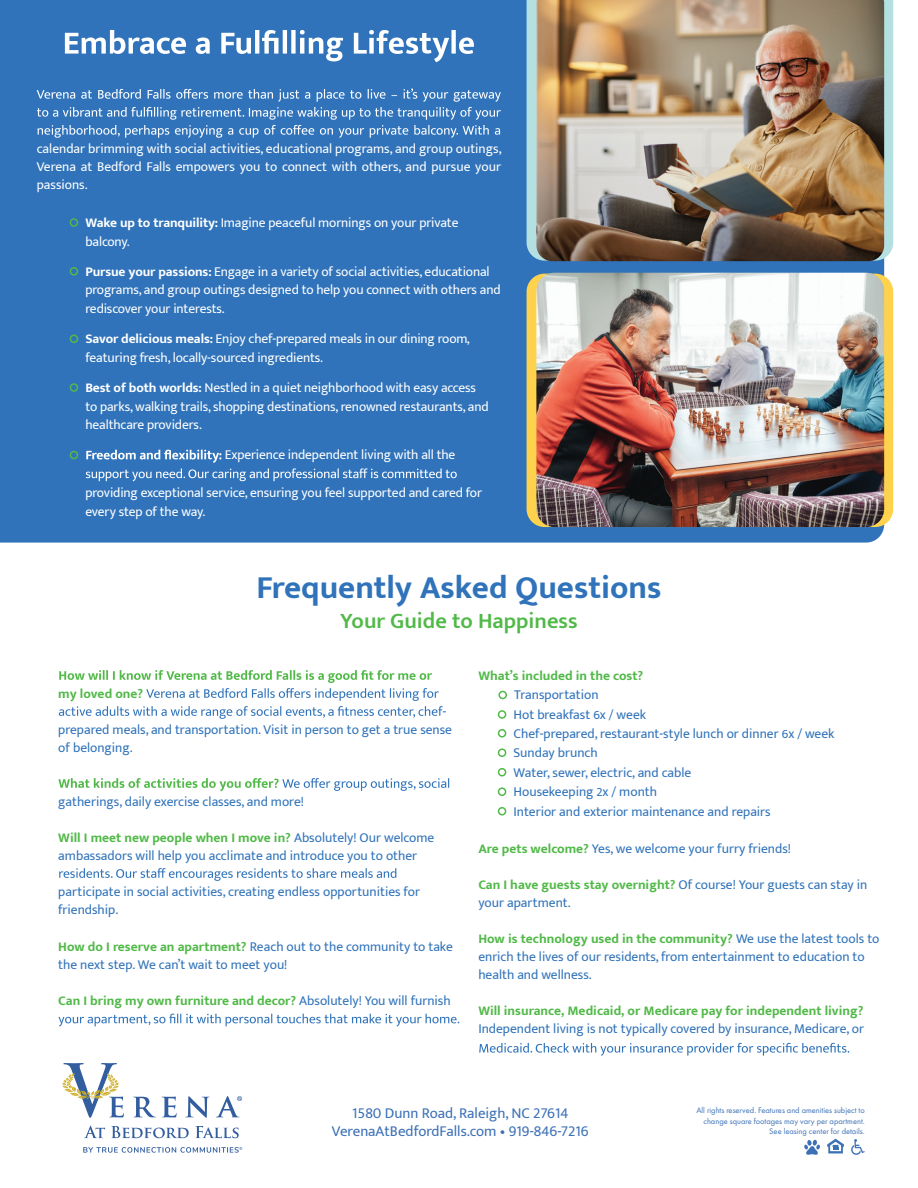
<style>
.page{position:relative;width:918px;height:1188px;background:#fff}
.page>*{position:absolute;margin:0;border:0;box-sizing:border-box;transform-origin:0 0}
.t1{font:700 33px "Mukta Mahee";color:#3073ba}
.t2{font:600 22.5px "Mukta Mahee";color:#51b948}
.t3{font:15px/18px "Mukta";color:#3d71b6;text-align:center}
.t4{font:13.5px/18px "Mukta Mahee";color:#3073ba}
.t5{font:13.5px/18.8px "Mukta Mahee";letter-spacing:-.01em;color:#fff}
.t6{font:700 13.5px "Mukta Mahee";color:#51b948}
.t7{font:8.4px/10.5px "Futura PT";color:#3d71b6;text-align:right}
.s1{font-weight:700}
.s2{font-weight:700;color:#51b948}
.s3{font-weight:400;color:#3073ba}
</style>
<div class="page">
<svg style="left:804px;top:1140px;width:16px;height:15px"></svg>
<svg style="left:851px;top:1139px;width:14px;height:16px"></svg>
<svg style="left:827px;top:1139px;width:17px;height:14px"></svg>
<div style="left:0;top:0;width:884px;height:543px;background:#3073ba"></div>
<svg style="left:65px;top:30px;width:409px;height:32px"></svg>
<svg style="left:37px;top:88px;width:464px;height:50px;background:#4e87c4"></svg>
<div style="left:70px;top:218px;width:8px;height:9px;border:2px solid #51b948;border-radius:50%"></div>
<div style="left:70px;top:267px;width:8px;height:9px;border:2px solid #51b948;border-radius:50%"></div>
<div style="left:70px;top:335px;width:8px;height:8px;border:2px solid #51b948;border-radius:50%"></div>
<div style="left:70px;top:383px;width:8px;height:9px;border:2px solid #51b948;border-radius:50%"></div>
<div style="left:70px;top:451px;width:8px;height:8px;border:2px solid #51b948;border-radius:50%"></div>
<svg style="left:86px;top:450px;width:371px;height:31px;background:#4a84c2"></svg>
<svg style="left:527px;top:0;width:366px;height:261px;background:#b3dddf"></svg>
<div style="left:527px;top:274px;width:366px;height:253px;background:#fed24c;border-radius:18px"></div>
<img style="left:536px;top:0;width:348px;height:261px">
<img style="left:536px;top:273px;width:348px;height:254px">
<svg style="left:59px;top:670px;width:387px;height:49px"></svg>
<svg style="left:58px;top:778px;width:391px;height:13px"></svg>
<svg style="left:59px;top:868px;width:337px;height:13px"></svg>
<svg style="left:58px;top:1014px;width:401px;height:13px"></svg>
<div style="left:498px;top:691px;width:9px;height:8px;border:2px solid #51b948;border-radius:50%"></div>
<div style="left:498px;top:710px;width:8px;height:9px;border:2px solid #51b948;border-radius:50%"></div>
<div style="left:498px;top:729px;width:8px;height:9px;border:2px solid #51b948;border-radius:50%"></div>
<div style="left:498px;top:748px;width:8px;height:9px;border:2px solid #51b948;border-radius:50%"></div>
<div style="left:498px;top:768px;width:8px;height:9px;border:2px solid #51b948;border-radius:50%"></div>
<div style="left:498px;top:787px;width:8px;height:9px;border:2px solid #51b948;border-radius:50%"></div>
<div style="left:498px;top:807px;width:8px;height:9px;border:2px solid #51b948;border-radius:50%"></div>
<svg style="left:479px;top:1043px;width:370px;height:13px"></svg>
<svg style="left:62px;top:1063px;width:62px;height:55px"></svg>
<svg style="left:133px;top:1097px;width:23px;height:20px"></svg>
<svg style="left:162px;top:1096px;width:15px;height:21px"></svg>
<svg style="left:185px;top:1096px;width:24px;height:22px"></svg>
<svg style="left:84px;top:1126px;width:21px;height:12px"></svg>
<svg style="left:111px;top:1126px;width:78px;height:12px"></svg>
<svg style="left:195px;top:1126px;width:44px;height:12px"></svg>
<svg style="left:216px;top:1096px;width:26px;height:21px"></svg>
<svg style="left:83px;top:1147px;width:159px;height:6px"></svg>
<p class="t5" style="left:37px;top:139px;width:466px;line-height:18.3px;text-align:justify">calendar brimming with social activities, educational programs, and group outings, Verena at Bedford Falls empowers you to connect with others, and pursue your passions.</p>
<p class="t5" style="left:85px;top:213px;width:375px"><span class="s1">Wake up to tranquility:</span> Imagine peaceful mornings on your private balcony.</p>
<p class="t5" style="left:85px;top:262px;width:417px"><span class="s1">Pursue your passions:</span> Engage in a variety of social activities, educational programs, and group outings designed to help you connect with others and rediscover your interests.</p>
<p class="t5" style="left:85px;top:329px;width:386px"><span class="s1">Savor delicious meals:</span> Enjoy chef-prepared meals in our dining room, featuring fresh, locally-sourced ingredients.</p>
<p class="t5" style="left:85px;top:378px;width:405px"><span class="s1">Best of both worlds:</span> Nestled in a quiet neighborhood with easy access to parks, walking trails, shopping destinations, renowned restaurants, and healthcare providers.</p>
<p class="t5" style="left:225px;top:445px;width:232px">Experience independent living with all the</p>
<p class="t5" style="left:85px;top:483px;width:398px">providing exceptional service, ensuring you feel supported and cared for every step of the way.</p>
<h1 class="t1" style="left:257px;top:567px;width:407px">Frequently Asked Questions</h1>
<h2 class="t2" style="left:340px;top:607px;width:239px">Your Guide to Happiness</h2>
<p class="t6" style="left:58px;top:685px;width:86px">my loved one?</p>
<p class="t4" style="left:58px;top:720px;width:395px">prepared meals, and transportation. Visit in person to get a true sense of belonging.</p>
<p class="t4" style="left:58px;top:792px;width:247px">gatherings, daily exercise classes, and more!</p>
<p class="t4" style="left:58px;top:828px;width:378px"><span class="s2">Will I meet new people when I move in?</span> Absolutely! Our welcome ambassadors will help you acclimate and introduce you to other</p>
<p class="t4" style="left:58px;top:882px;width:363px">participate in social activities, creating endless opportunities for friendship.</p>
<p class="t4" style="left:58px;top:938px;width:396px"><span class="s2">How do I reserve an apartment?</span> Reach out to the community to take the next step. We can’t wait to meet you!</p>
<p class="t6" style="left:58px;top:993px;width:394px">Can I bring my own furniture and decor? <span class="s3">Absolutely! You will furnish</span></p>
<p class="t6" style="left:478px;top:667px;width:166px">What’s included in the cost?</p>
<p class="t4" style="left:513px;top:685px;width:323px;line-height:19.4px">Transportation<br>Hot breakfast 6x / week<br>Chef-prepared, restaurant-style lunch or dinner 6x / week<br>Sunday brunch<br>Water, sewer, electric, and cable<br>Housekeeping 2x / month<br>Interior and exterior maintenance and repairs</p>
<p class="t4" style="left:478px;top:839px;width:314px"><span class="s2">Are pets welcome?</span> Yes, we welcome your furry friends!</p>
<p class="t4" style="left:478px;top:875px;width:391px"><span class="s2">Can I have guests stay overnight?</span> Of course! Your guests can stay in your apartment.</p>
<p class="t4" style="left:478px;top:929px;width:403px"><span class="s2">How is technology used in the community?</span> We use the latest tools to enrich the lives of our residents, from entertainment to education to health and wellness.</p>
<p class="t6" style="left:478px;top:1002px;width:386px">Will insurance, Medicaid, or Medicare pay for independent living?</p>
<p class="t4" style="left:478px;top:1019px;width:387px">Independent living is not typically covered by insurance, Medicare, or</p>
<p class="t3" style="left:332px;top:1104px;width:258px">1580 Dunn Road, Raleigh, NC 27614<br>VerenaAtBedfordFalls.com ∙ 919-846-7216</p>
<p class="t7" style="left:696px;top:1105px;width:170px">All rights reserved. Features and amenities subject to change square footages may vary per apartment.<br>See leasing center for details.</p>
</div>
